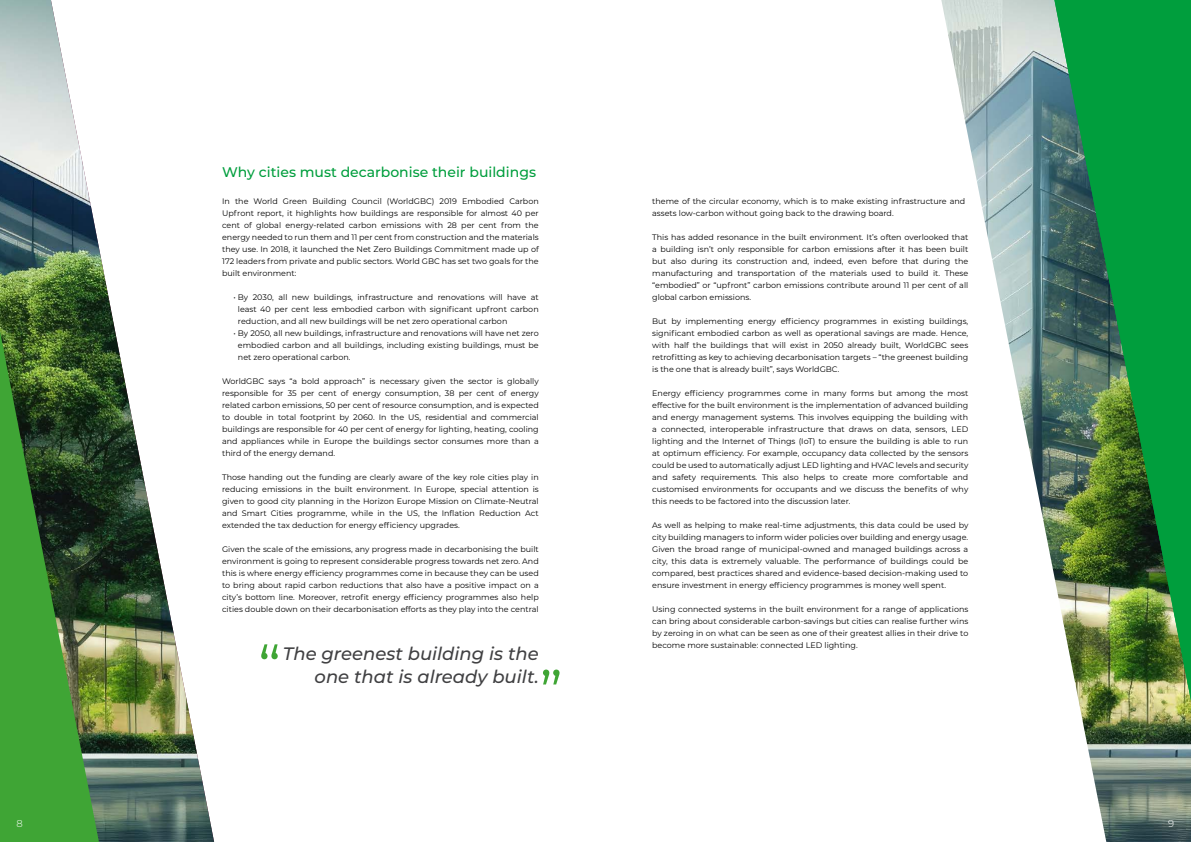
<style>
.page{position:relative;width:1191px;height:842px;background:#fff}
.page>*{position:absolute;margin:0;border:0;box-sizing:border-box;transform-origin:0 0}
.t1{font:60px "Montserrat";color:#3fa535}
.t2{font:italic 500 18px "Montserrat";color:#404042}
.t3{font:500 14px "Montserrat";color:#009e3d}
.t4{font:300 10px "Montserrat";color:#fff}
.t5{font:8px/12px "Montserrat";color:#000;text-align:justify}
</style>
<div class="page">
<img style="left:941px;top:0;width:250px;height:842px">
<img style="left:0;top:0;width:214px;height:842px">
<img style="left:0;top:331px;width:99px;height:511px">
<img style="left:1054px;top:0;width:137px;height:701px">
<h3 class="t3" style="left:222px;top:162px;width:315px">Why cities must decarbonise their buildings</h3>
<p class="t5" style="left:222px;top:195px;width:318px">In the World Green Building Council (WorldGBC) 2019 Embodied Carbon Upfront report, it highlights how buildings are responsible for almost 40 per cent of global energy-related carbon emissions with 28 per cent from the energy needed to run them and 11 per cent from construction and the materials they use. In 2018, it launched the Net Zero Buildings Commitment made up of 172 leaders from private and public sectors. World GBC has set two goals for the built environment:</p>
<p class="t5" style="left:238px;top:291px;width:302px;text-indent:-4px">• By 2030, all new buildings, infrastructure and renovations will have at least 40 per cent less embodied carbon with significant upfront carbon reduction, and all new buildings will be net zero operational carbon</p>
<p class="t5" style="left:238px;top:327px;width:302px;text-indent:-4px">• By 2050, all new buildings, infrastructure and renovations will have net zero embodied carbon and all buildings, including existing buildings, must be net zero operational carbon.</p>
<p class="t5" style="left:222px;top:375px;width:318px">WorldGBC says “a bold approach” is necessary given the sector is globally responsible for 35 per cent of energy consumption, 38 per cent of energy related carbon emissions, 50 per cent of resource consumption, and is expected to double in total footprint by 2060. In the US, residential and commercial buildings are responsible for 40 per cent of energy for lighting, heating, cooling and appliances while in Europe the buildings sector consumes more than a third of the energy demand.</p>
<p class="t5" style="left:222px;top:471px;width:318px">Those handing out the funding are clearly aware of the key role cities play in reducing emissions in the built environment. In Europe, special attention is given to good city planning in the Horizon Europe Mission on Climate-Neutral and Smart Cities programme, while in the US, the Inflation Reduction Act extended the tax deduction for energy efficiency upgrades.</p>
<p class="t5" style="left:222px;top:543px;width:318px">Given the scale of the emissions, any progress made in decarbonising the built environment is going to represent considerable progress towards net zero. And this is where energy efficiency programmes come in because they can be used to bring about rapid carbon reductions that also have a positive impact on a city’s bottom line. Moreover, retrofit energy efficiency programmes also help cities double down on their decarbonisation efforts as they play into the central</p>
<h1 class="t1" style="left:258px;top:626px;width:24px">“</h1>
<h2 class="t2" style="left:283px;top:641px;width:257px">The greenest building is the</h2>
<h2 class="t2" style="left:314px;top:664px;width:226px">one that is already built.</h2>
<h1 class="t1" style="left:540px;top:652px;width:24px">”</h1>
<p class="t5" style="left:652px;top:195px;width:314px">theme of the circular economy, which is to make existing infrastructure and assets low-carbon without going back to the drawing board.</p>
<p class="t5" style="left:652px;top:231px;width:318px">This has added resonance in the built environment. It’s often overlooked that a building isn’t only responsible for carbon emissions after it has been built but also during its construction and, indeed, even before that during the manufacturing and transportation of the materials used to build it. These “embodied” or “upfront” carbon emissions contribute around 11 per cent of all global carbon emissions.</p>
<p class="t5" style="left:652px;top:315px;width:318px">But by implementing energy efficiency programmes in existing buildings, significant embodied carbon as well as operational savings are made. Hence, with half the buildings that will exist in 2050 already built, WorldGBC sees retrofitting as key to achieving decarbonisation targets – “the greenest building is the one that is already built”, says WorldGBC.</p>
<p class="t5" style="left:652px;top:387px;width:318px">Energy efficiency programmes come in many forms but among the most effective for the built environment is the implementation of advanced building and energy management systems. This involves equipping the building with a connected, interoperable infrastructure that draws on data, sensors, LED lighting and the Internet of Things (IoT) to ensure the building is able to run at optimum efficiency. For example, occupancy data collected by the sensors could be used to automatically adjust LED lighting and HVAC levels and security and safety requirements. This also helps to create more comfortable and customised environments for occupants and we discuss the benefits of why this needs to be factored into the discussion later.</p>
<p class="t5" style="left:652px;top:519px;width:318px">As well as helping to make real-time adjustments, this data could be used by city building managers to inform wider policies over building and energy usage.<br>Given the broad range of municipal-owned and managed buildings across a city, this data is extremely valuable. The performance of buildings could be compared, best practices shared and evidence-based decision-making used to ensure investment in energy efficiency programmes is money well spent.</p>
<p class="t5" style="left:652px;top:603px;width:318px">Using connected systems in the built environment for a range of applications can bring about considerable carbon-savings but cities can realise further wins by zeroing in on what can be seen as one of their greatest allies in their drive to become more sustainable: connected LED lighting.</p>
<p class="t4" style="left:16px;top:817px;width:8px">8</p>
<p class="t4" style="left:1168px;top:817px;width:8px">9</p>
</div>
